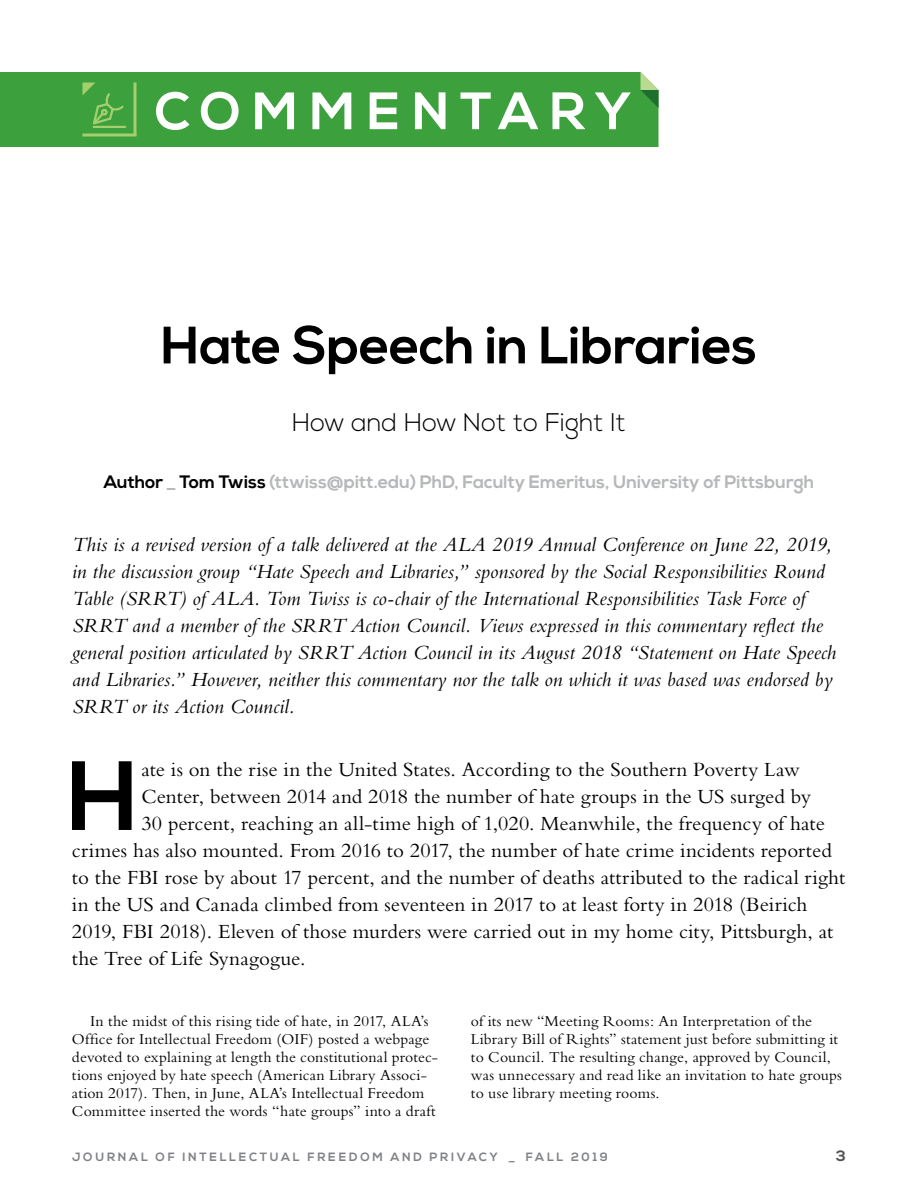
<style>
.page{position:relative;width:918px;height:1188px;background:#fff}
.page>*{position:absolute;margin:0;border:0;box-sizing:border-box;transform-origin:0 0}
.t1{font:700 98.1px "Nexa";color:#000}
.t2{font:700 52.5px "Nexa";letter-spacing:-.005em;color:#000}
.t3{font:700 52.5px "Nexa";letter-spacing:.22em;color:#fff}
.t4{font:300 25.5px "Nexa";color:#000}
.t5{font:italic 21px/27px "Bembo";color:#000}
.t6{font:21px "Bembo";color:#000}
.t7{font:700 18px "Nexa";color:#b5b7b8}
.t8{font:15.75px/18px "Bembo";letter-spacing:.01em;color:#000}
.t9{font:700 15px "Nexa";color:#4f4f51}
.t10{font:700 12px "Nexa";letter-spacing:.23em;color:#808285}
.s1{color:#000}
</style>
<div class="page">
<div style="left:0;top:72px;width:658px;height:75px;background:#3ca03c"></div>
<svg style="left:640px;top:72px;width:18px;height:36px"></svg>
<hr style="left:134px;top:82px;width:2px;height:53px;background:#a5cf6e">
<hr style="left:82px;top:134px;width:54px;height:2px;background:#a5cf6e">
<hr style="left:94px;top:126px;width:31px;height:2px;background:#a5cf6e">
<svg style="left:82px;top:82px;width:44px;height:44px"></svg>
<h2 class="t3" style="left:154px;top:81px;width:478px">COMMENTARY</h2>
<h2 class="t2" style="left:161px;top:315px;width:597px">Hate Speech in Libraries</h2>
<p class="t4" style="left:292px;top:407px;width:335px">How and How Not to Fight It</p>
<p class="t7" style="left:104px;top:471px;width:712px"><span class="s1">Author</span> _ <span class="s1">Tom Twiss</span> (ttwiss@pitt.edu) PhD, Faculty Emeritus, University of Pittsburgh</p>
<p class="t5" style="left:72px;top:530px;width:766px">This is a revised version of a talk delivered at the ALA 2019 Annual Conference on June 22, 2019, in the discussion group “Hate Speech and Libraries,” sponsored by the Social Responsibilities Round Table (SRRT) of ALA. Tom Twiss is co-chair of the International Responsibilities Task Force of SRRT and a member of the SRRT Action Council. Views expressed in this commentary reflect the general position articulated by SRRT Action Council in its August 2018 “Statement on Hate Speech and Libraries.” However, neither this commentary nor the talk on which it was based was endorsed by SRRT or its Action Council.</p>
<h1 class="t1" style="left:67px;top:739px;width:73px">H</h1>
<p class="t6" style="left:141px;top:757px;width:660px">ate is on the rise in the United States. According to the Southern Poverty Law</p>
<p class="t6" style="left:141px;top:784px;width:671px">Center, between 2014 and 2018 the number of hate groups in the US surged by</p>
<p class="t6" style="left:141px;top:811px;width:685px">30 percent, reaching an all-time high of 1,020. Meanwhile, the frequency of hate</p>
<p class="t6" style="left:72px;top:838px;width:761px">crimes has also mounted. From 2016 to 2017, the number of hate crime incidents reported</p>
<p class="t6" style="left:72px;top:865px;width:775px">to the FBI rose by about 17 percent, and the number of deaths attributed to the radical right</p>
<p class="t6" style="left:72px;top:892px;width:737px">in the US and Canada climbed from seventeen in 2017 to at least forty in 2018 (Beirich</p>
<p class="t6" style="left:72px;top:919px;width:763px">2019, FBI 2018). Eleven of those murders were carried out in my home city, Pittsburgh, at</p>
<p class="t6" style="left:72px;top:946px;width:235px">the Tree of Life Synagogue.</p>
<p class="t8" style="left:72px;top:1012px;width:368px;text-indent:18px">In the midst of this rising tide of hate, in 2017, ALA’s Office for Intellectual Freedom (OIF) posted a webpage devoted to explaining at length the constitutional protec&shy;tions enjoyed by hate speech (American Library Associ&shy;ation 2017). Then, in June, ALA’s Intellectual Freedom Committee inserted the words “hate groups” into a draft</p>
<p class="t8" style="left:471px;top:1012px;width:372px">of its new “Meeting Rooms: An Interpretation of the Library Bill of Rights” statement just before submitting it to Council. The resulting change, approved by Council, was unnecessary and read like an invitation to hate groups to use library meeting rooms.</p>
<p class="t10" style="left:72px;top:1150px;width:537px">JOURNAL OF INTELLECTUAL FREEDOM AND PRIVACY _ FALL 2019</p>
<p class="t9" style="left:836px;top:1147px;width:11px">3</p>
</div>
